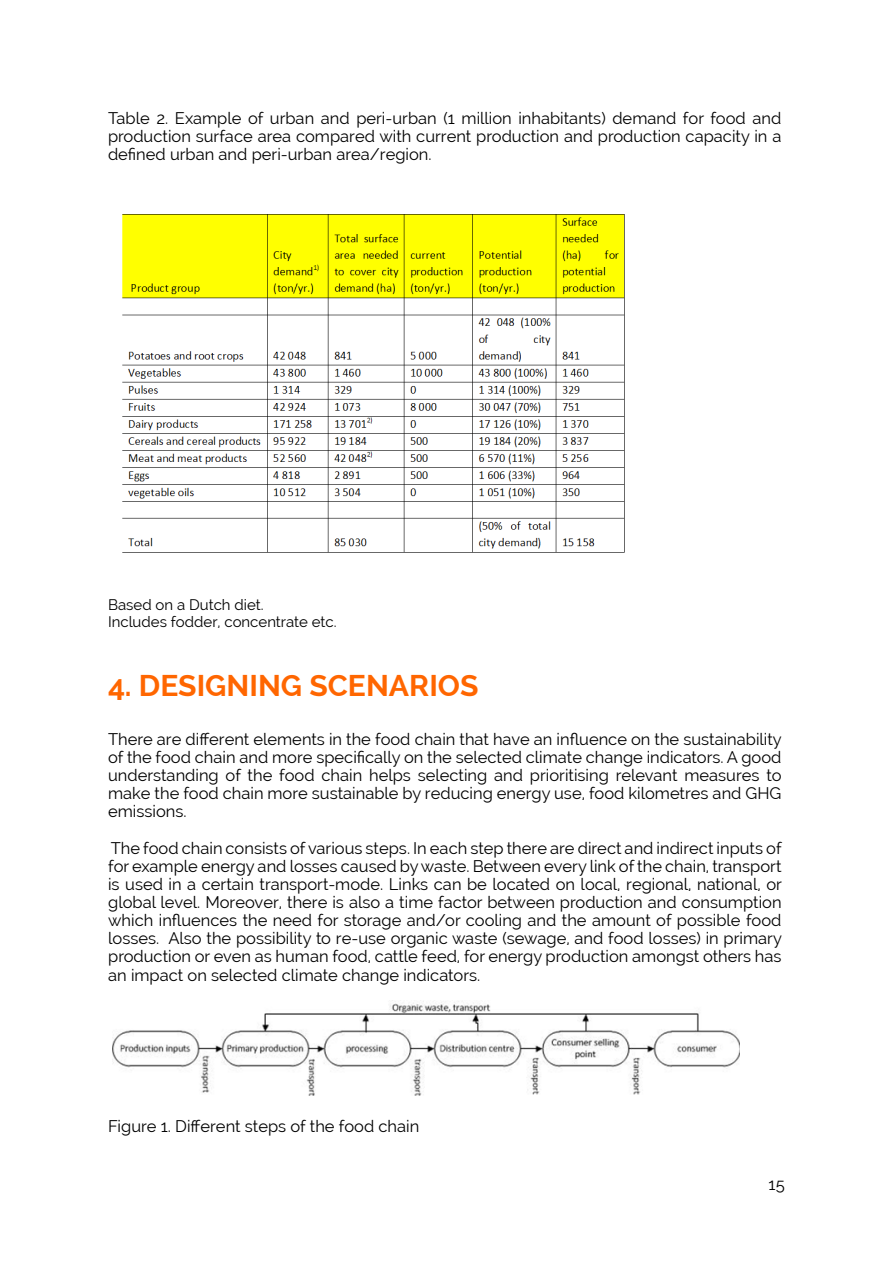
<style>
.page{position:relative;width:893px;height:1263px;background:#fff}
.page>*{position:absolute;margin:0;border:0;box-sizing:border-box;transform-origin:0 0}
.t1{font:700 30px "Raleway";color:#f60}
.t2{font:16.5px/18.1px "Raleway";color:#000;text-align:justify}
.t3{font:15px/16.5px "Raleway";color:#000}
</style>
<div class="page">
<img style="left:112px;top:1000px;width:627px;height:95px">
<img style="left:122px;top:215px;width:503px;height:338px">
<p class="t2" style="left:108px;top:109px;width:675px">Table 2. Example of urban and peri-urban (1 million inhabitants) demand for food and production surface area compared with current production and production capacity in a defined urban and peri-urban area/region.</p>
<p class="t3" style="left:108px;top:597px;width:230px">Based on a Dutch diet.<br>Includes fodder, concentrate etc.</p>
<h1 class="t1" style="left:108px;top:668px;width:372px">4. DESIGNING SCENARIOS</h1>
<p class="t2" style="left:108px;top:730px;width:675px">There are different elements in the food chain that have an influence on the sustainability of the food chain and more specifically on the selected climate change indicators. A good understanding of the food chain helps selecting and prioritising relevant measures to make the food chain more sustainable by reducing energy use, food kilometres and GHG emissions.</p>
<p class="t2" style="left:108px;top:838px;width:675px">The food chain consists of various steps. In each step there are direct and indirect inputs of for example energy and losses caused by waste. Between every link of the chain, transport is used in a certain transport-mode. Links can be located on local, regional, national, or global level. Moreover, there is also a time factor between production and consumption which influences the need for storage and/or cooling and the amount of possible food losses. Also the possibility to re-use organic waste (sewage, and food losses) in primary production or even as human food, cattle feed, for energy production amongst others has an impact on selected climate change indicators.</p>
<p class="t2" style="left:108px;top:1117px;width:313px">Figure 1. Different steps of the food chain</p>
<p class="t2" style="left:769px;top:1175px;width:18px">15</p>
</div>
